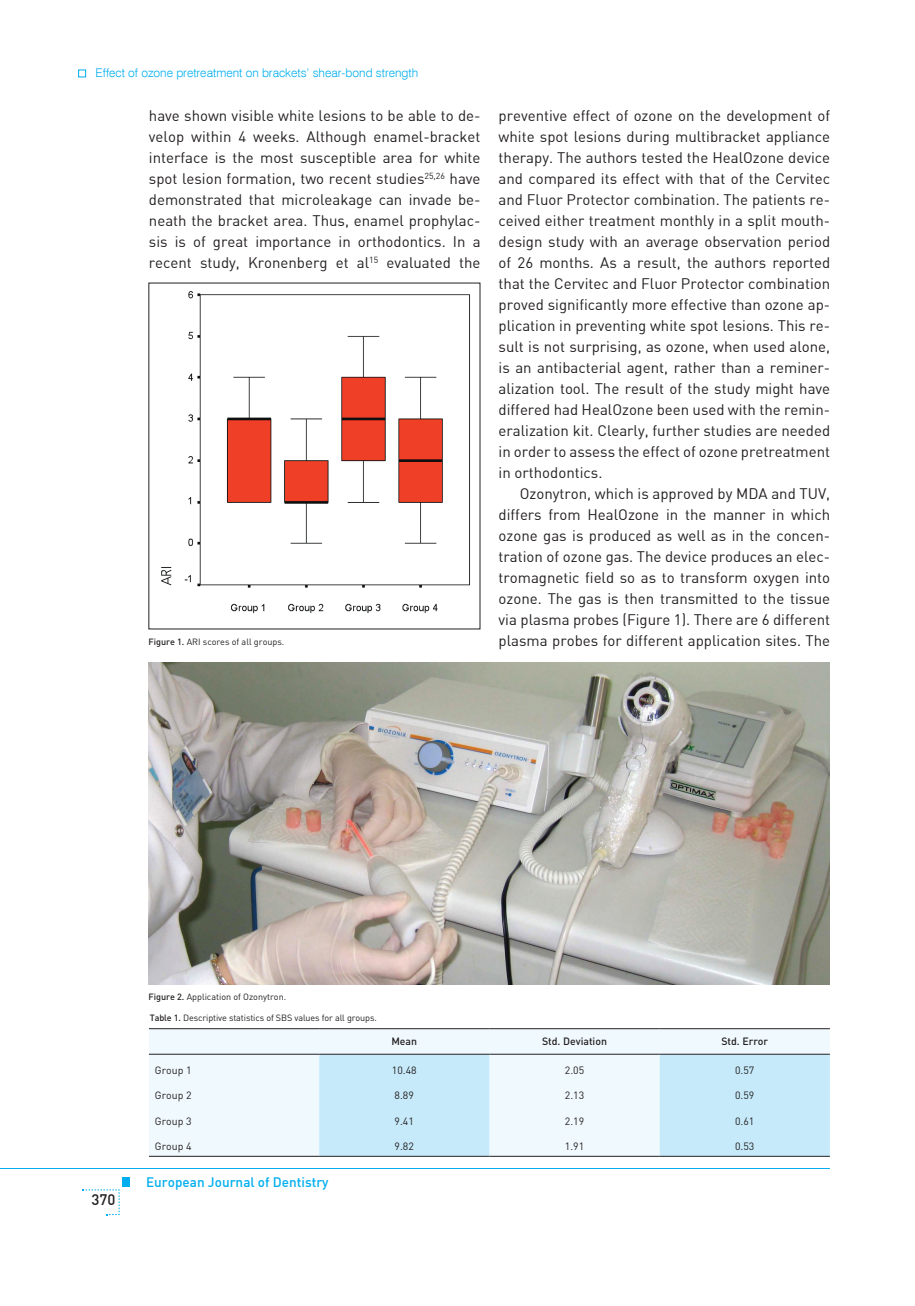
<style>
.page{position:relative;width:915px;height:1306px;background:#fff}
.page>*{position:absolute;margin:0;border:0;box-sizing:border-box;transform-origin:0 0}
.t1{font:15px/21px "Din B Regular";color:#231f20;text-align:justify}
.t2{font:15px "Din B Medium";color:#231f20}
.t3{font:13.5px "Din B Medium";color:#00aeef}
.t4{font:300 12px "Swiss 721 BT";color:#00aeef}
.t5{font:10.5px "DIN";color:#231f20}
.t6{font:500 10.5px "DIN";color:#231f20}
.t7{font:9px "DIN";letter-spacing:-.01em;color:#231f20}
.s1{font-weight:500}
</style>
<div class="page">
<hr style="left:0;top:1168px;width:829px;height:1px;background:#00aeef">
<div style="left:122px;top:1177px;width:8px;height:9px;background:#00aeef"></div>
<svg style="left:83px;top:1189px;width:37px;height:26px"></svg>
<img style="left:161px;top:291px;width:309px;height:323px">
<img style="left:148px;top:662px;width:681px;height:322px">
<div style="left:149px;top:1029px;width:680px;height:126px;background:#f0f9fd"></div>
<svg style="left:319px;top:1054px;width:510px;height:101px;fill:#c6eafa"></svg>
<hr style="left:149px;top:1053px;width:170px;height:1px;background:#231f20">
<hr style="left:319px;top:1053px;width:170px;height:1px;background:#231f20">
<hr style="left:489px;top:1053px;width:170px;height:1px;background:#231f20">
<hr style="left:659px;top:1053px;width:170px;height:1px;background:#231f20">
<hr style="left:149px;top:1028px;width:170px;height:1px;background:#231f20">
<hr style="left:319px;top:1028px;width:170px;height:1px;background:#231f20">
<hr style="left:489px;top:1028px;width:170px;height:1px;background:#231f20">
<hr style="left:659px;top:1028px;width:170px;height:1px;background:#231f20">
<hr style="left:149px;top:1155px;width:170px;height:1px;background:#231f20">
<hr style="left:319px;top:1155px;width:170px;height:1px;background:#231f20">
<hr style="left:489px;top:1155px;width:170px;height:1px;background:#231f20">
<hr style="left:659px;top:1155px;width:170px;height:1px;background:#231f20">
<div style="left:78px;top:70px;width:8px;height:7px;border:1px solid #00aeef"></div>
<p class="t4" style="left:95px;top:66px;width:324px">Effect of ozone pretreatment on brackets’ shear-bond strength</p>
<p class="t1" style="left:149px;top:105px;width:333px">have shown visible white lesions to be able to de&shy;velop within 4 weeks. Although enamel-bracket interface is the most susceptible area for white spot lesion formation, two recent studies<sup>25,26</sup> have demonstrated that microleakage can invade be&shy;neath the bracket area. Thus, enamel prophylac&shy;sis is of great importance in orthodontics. In a recent study, Kronenberg et al<sup>15</sup> evaluated the</p>
<p class="t1" style="left:498px;top:105px;width:333px">preventive effect of ozone on the development of white spot lesions during multibracket appliance therapy. The authors tested the HealOzone device and compared its effect with that of the Cervitec and Fluor Protector combination. The patients re&shy;ceived either treatment monthly in a split mouth&shy;design study with an average observation period of 26 months. As a result, the authors reported that the Cervitec and Fluor Protector combination proved significantly more effective than ozone ap&shy;plication in preventing white spot lesions. This re&shy;sult is not surprising, as ozone, when used alone, is an antibacterial agent, rather than a reminer&shy;alization tool. The result of the study might have differed had HealOzone been used with the remin&shy;eralization kit. Clearly, further studies are needed in order to assess the effect of ozone pretreatment in orthodontics.</p>
<p class="t1" style="left:498px;top:483px;width:333px;text-indent:21px">Ozonytron, which is approved by MDA and TUV, differs from HealOzone in the manner in which ozone gas is produced as well as in the concen&shy;tration of ozone gas. The device produces an elec&shy;tromagnetic field so as to transform oxygen into ozone. The gas is then transmitted to the tissue via plasma probes (Figure 1). There are 6 different</p>
<p class="t7" style="left:148px;top:636px;width:137px"><span class="s1">Figure 1.</span> ARI scores of all groups.</p>
<p class="t1" style="left:498px;top:630px;width:333px">plasma probes for different application sites. The</p>
<p class="t7" style="left:148px;top:990px;width:139px"><span class="s1">Figure 2.</span> Application of Ozonytron.</p>
<p class="t7" style="left:150px;top:1012px;width:228px"><span class="s1">Table 1.</span> Descriptive statistics of SBS values for all groups.</p>
<p class="t6" style="left:391px;top:1034px;width:27px">Mean</p>
<p class="t6" style="left:542px;top:1034px;width:66px">Std. Deviation</p>
<p class="t6" style="left:721px;top:1034px;width:48px">Std. Error</p>
<p class="t5" style="left:155px;top:1063px;width:38px">Group 1</p>
<p class="t5" style="left:392px;top:1063px;width:26px">10.48</p>
<p class="t5" style="left:564px;top:1063px;width:21px">2.05</p>
<p class="t5" style="left:734px;top:1063px;width:21px">0.57</p>
<p class="t5" style="left:155px;top:1088px;width:38px">Group 2</p>
<p class="t5" style="left:394px;top:1088px;width:21px">8.89</p>
<p class="t5" style="left:564px;top:1088px;width:21px">2.13</p>
<p class="t5" style="left:734px;top:1088px;width:21px">0.59</p>
<p class="t5" style="left:155px;top:1114px;width:38px">Group 3</p>
<p class="t5" style="left:394px;top:1114px;width:21px">9.41</p>
<p class="t5" style="left:564px;top:1114px;width:21px">2.19</p>
<p class="t5" style="left:734px;top:1114px;width:21px">0.61</p>
<p class="t5" style="left:155px;top:1139px;width:38px">Group 4</p>
<p class="t5" style="left:394px;top:1139px;width:21px">9.82</p>
<p class="t5" style="left:564px;top:1139px;width:21px">1.91</p>
<p class="t5" style="left:734px;top:1139px;width:21px">0.53</p>
<p class="t2" style="left:92px;top:1189px;width:25px">370</p>
<p class="t3" style="left:146px;top:1173px;width:184px">European Journal of Dentistry</p>
</div>
